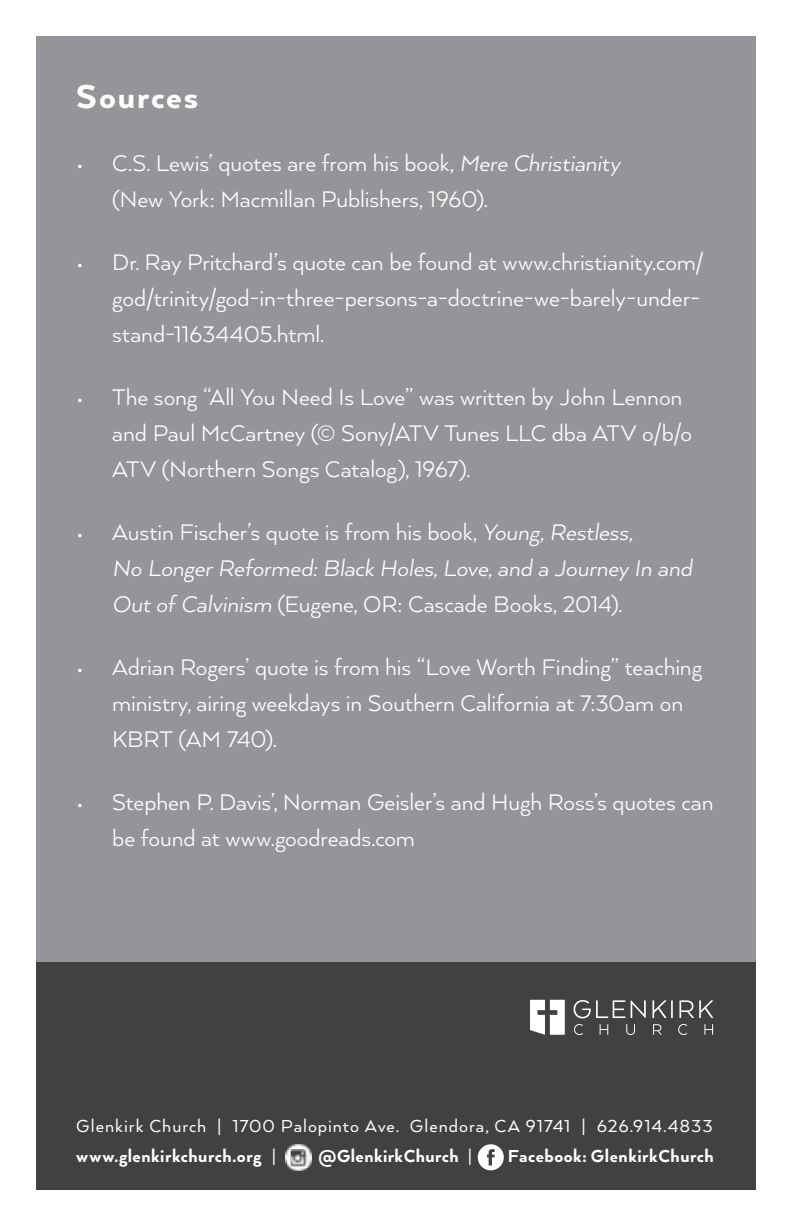
<style>
.page{position:relative;width:792px;height:1224px;background:#fff}
.page>*{position:absolute;margin:0;border:0;box-sizing:border-box;transform-origin:0 0}
.t1{font:800 38px "Arquitecta";letter-spacing:.045em;color:#fff}
.t2{font:26px/36px "Arquitecta";letter-spacing:-.005em;color:#fff}
.t3{font:italic 26px/36px "Arquitecta";letter-spacing:-.005em;color:#fff}
.t4{font:20px/30px "Arquitecta";letter-spacing:.045em;color:#fff}
.t5{font:800 20px "Arquitecta";letter-spacing:.025em;color:#fff}
.s1{font-style:italic}
.s2{font-style:normal}
.s3{font-weight:800}
.s4{font-weight:400}
</style>
<div class="page">
<div style="left:36px;top:959px;width:720px;height:230px;background:#414042"></div>
<div style="left:36px;top:36px;width:720px;height:926px;background:#939598"></div>
<svg style="left:574px;top:1000px;width:51px;height:18px"></svg>
<svg style="left:631px;top:1000px;width:15px;height:18px"></svg>
<svg style="left:652px;top:1000px;width:21px;height:18px"></svg>
<svg style="left:679px;top:1000px;width:34px;height:18px"></svg>
<svg style="left:530px;top:1000px;width:35px;height:35px"></svg>
<svg style="left:574px;top:1024px;width:9px;height:11px"></svg>
<svg style="left:600px;top:1024px;width:8px;height:11px"></svg>
<svg style="left:626px;top:1024px;width:9px;height:11px"></svg>
<svg style="left:653px;top:1024px;width:9px;height:11px"></svg>
<svg style="left:678px;top:1024px;width:9px;height:11px"></svg>
<svg style="left:704px;top:1024px;width:9px;height:11px"></svg>
<svg style="left:478px;top:1144px;width:26px;height:26px"></svg>
<img style="left:287px;top:1144px;width:23px;height:27px">
<svg style="left:285px;top:1150px;width:2px;height:15px"></svg>
<img style="left:292px;top:1149px;width:20px;height:18px">
<h1 class="t1" style="left:76px;top:73px;width:124px">Sources</h1>
<p class="t2" style="left:112px;top:144px;width:510px;text-indent:-36px">• C.S. Lewis’ quotes are from his book, <span class="s1">Mere Christianity </span>(New York: Macmillan Publishers, 1960).</p>
<p class="t2" style="left:112px;top:243px;width:593px;text-indent:-36px">• Dr. Ray Pritchard’s quote can be found at www.christianity.com/ god/trinity/god-in-three-persons-a-doctrine-we-barely-under&shy;stand-11634405.html.</p>
<p class="t2" style="left:112px;top:378px;width:581px;text-indent:-36px">• The song “All You Need Is Love” was written by John Lennon and Paul McCartney (© Sony/ATV Tunes LLC dba ATV o/b/o<br>ATV (Northern Songs Catalog), 1967).</p>
<p class="t3" style="left:112px;top:513px;width:581px;text-indent:-36px"><span class="s2">• Austin Fischer’s quote is from his book,</span> Young, Restless,<br>No Longer Reformed: Black Holes, Love, and a Journey In and<br>Out of Calvinism <span class="s2">(Eugene, OR: Cascade Books, 2014).</span></p>
<p class="t2" style="left:112px;top:648px;width:591px;text-indent:-36px">• Adrian Rogers’ quote is from his “Love Worth Finding” teaching ministry, airing weekdays in Southern California at 7:30am on<br>KBRT (AM 740).</p>
<p class="t2" style="left:112px;top:783px;width:603px;text-indent:-36px">• Stephen P. Davis’, Norman Geisler’s and Hugh Ross’s quotes can be found at www.goodreads.com</p>
<p class="t4" style="left:76px;top:1111px;width:638px">Glenkirk Church | 1700 Palopinto Ave. Glendora, CA 91741 | 626.914.4833 <span class="s3">www.glenkirkchurch.org</span> |</p>
<p class="t5" style="left:318px;top:1144px;width:155px">@GlenkirkChurch <span class="s4">|</span></p>
<p class="t5" style="left:508px;top:1144px;width:207px">Facebook: GlenkirkChurch</p>
</div>
